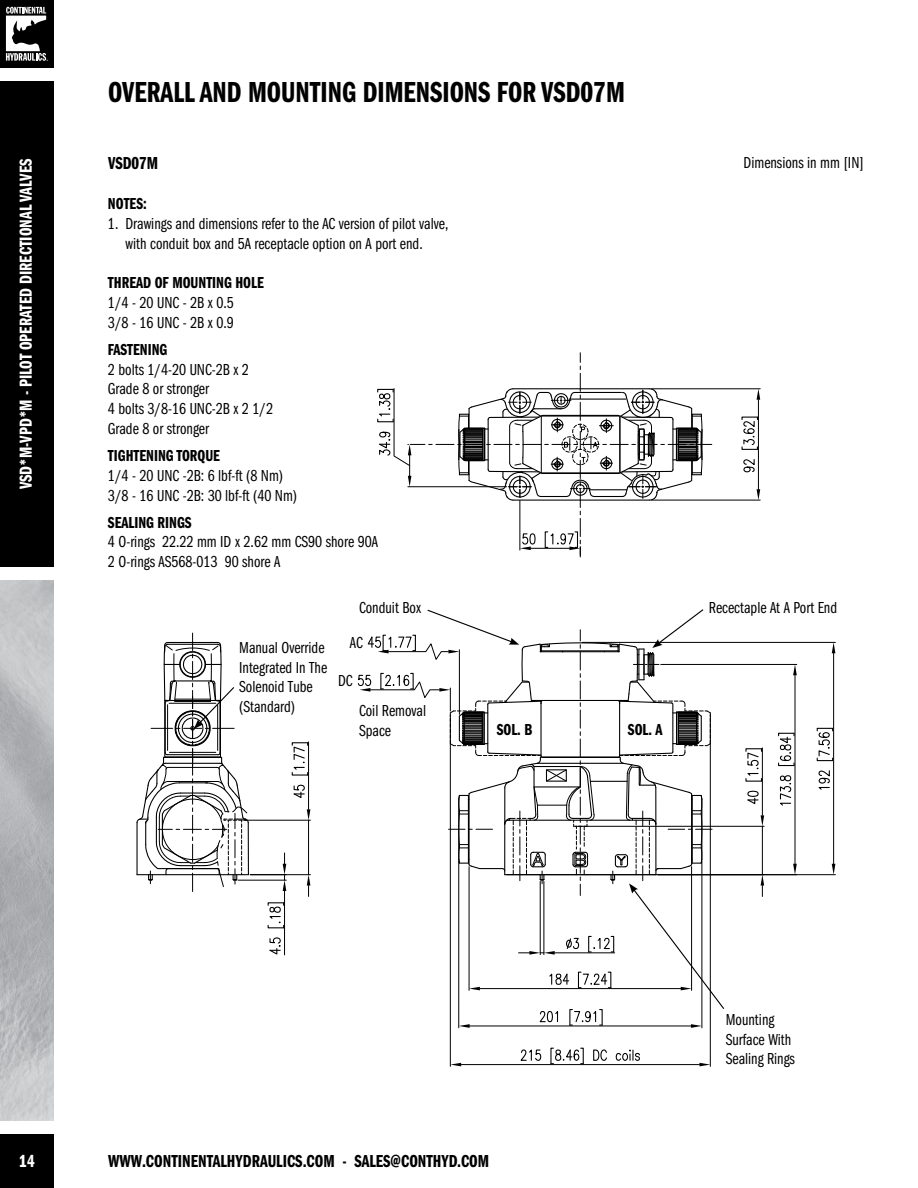
<style>
.page{position:relative;width:918px;height:1188px;background:#fff}
.page>*{position:absolute;margin:0;border:0;box-sizing:border-box;transform-origin:0 0}
.t1{font:30px "ITC Franklin Gothic Std Dm Cp";color:#000}
.t2{font:18px "ITC Franklin Gothic Std Dm Cp";color:#000}
.t3{font:18px "ITC Franklin Gothic Std Dm Cp";color:#fff}
.t4{font:16.5px/19.8px "ITC Franklin Gothic Std Bk Cp";color:#000}
.t5{font:16.5px "ITC Franklin Gothic Std Dm Cp";color:#000}
</style>
<div class="page">
<div style="left:0;top:81px;width:54px;height:486px;background:#000"></div>
<img style="left:0;top:580px;width:54px;height:540px">
<div style="left:0;top:1134px;width:54px;height:54px;background:#000"></div>
<div style="left:0;top:0;width:54px;height:68px;background:#000"></div>
<svg style="left:6px;top:7px;width:42px;height:54px"></svg>
<hr style="left:450px;top:715px;width:1px;height:351px;background:#000">
<hr style="left:710px;top:715px;width:1px;height:351px;background:#000">
<hr style="left:461px;top:1064px;width:238px;height:1px;background:#000">
<svg style="left:450px;top:1063px;width:11px;height:3px"></svg>
<svg style="left:699px;top:1063px;width:11px;height:3px"></svg>
<svg style="left:520px;top:1049px;width:22px;height:12px"></svg>
<svg style="left:550px;top:1047px;width:34px;height:18px"></svg>
<svg style="left:593px;top:1049px;width:14px;height:12px"></svg>
<svg style="left:615px;top:1050px;width:25px;height:11px"></svg>
<hr style="left:658px;top:874px;width:177px;height:1px;background:#000">
<hr style="left:582px;top:642px;width:253px;height:1px;background:#000">
<hr style="left:833px;top:653px;width:1px;height:211px;background:#000">
<svg style="left:832px;top:864px;width:3px;height:11px"></svg>
<svg style="left:832px;top:642px;width:3px;height:11px"></svg>
<svg style="left:818px;top:770px;width:12px;height:20px"></svg>
<svg style="left:816px;top:727px;width:18px;height:35px"></svg>
<hr style="left:661px;top:664px;width:136px;height:1px;background:#000">
<hr style="left:795px;top:675px;width:1px;height:189px;background:#000">
<svg style="left:793px;top:864px;width:4px;height:10px"></svg>
<svg style="left:793px;top:664px;width:4px;height:11px"></svg>
<svg style="left:779px;top:775px;width:13px;height:31px"></svg>
<svg style="left:778px;top:732px;width:17px;height:35px"></svg>
<hr style="left:250px;top:874px;width:60px;height:1px;background:#000">
<hr style="left:244px;top:820px;width:66px;height:1px;background:#000">
<hr style="left:308px;top:742px;width:1px;height:67px;background:#000">
<hr style="left:308px;top:820px;width:1px;height:55px;background:#000">
<svg style="left:307px;top:875px;width:3px;height:21px"></svg>
<svg style="left:307px;top:809px;width:3px;height:11px"></svg>
<svg style="left:293px;top:784px;width:12px;height:14px"></svg>
<svg style="left:291px;top:742px;width:18px;height:34px"></svg>
<hr style="left:575px;top:826px;width:189px;height:1px;background:#000">
<hr style="left:762px;top:748px;width:1px;height:67px;background:#000">
<hr style="left:762px;top:826px;width:1px;height:49px;background:#000">
<svg style="left:761px;top:875px;width:3px;height:21px"></svg>
<svg style="left:761px;top:815px;width:3px;height:11px"></svg>
<svg style="left:747px;top:790px;width:12px;height:14px"></svg>
<svg style="left:745px;top:748px;width:18px;height:34px"></svg>
<hr style="left:652px;top:500px;width:108px;height:1px;background:#000">
<hr style="left:652px;top:389px;width:108px;height:1px;background:#000">
<hr style="left:758px;top:400px;width:1px;height:89px;background:#000">
<svg style="left:757px;top:489px;width:3px;height:11px"></svg>
<svg style="left:757px;top:389px;width:3px;height:11px"></svg>
<svg style="left:743px;top:459px;width:12px;height:14px"></svg>
<svg style="left:741px;top:416px;width:18px;height:34px"></svg>
<hr style="left:238px;top:880px;width:48px;height:1px;background:#000">
<hr style="left:284px;top:891px;width:1px;height:64px;background:#000">
<svg style="left:283px;top:853px;width:3px;height:38px"></svg>
<svg style="left:269px;top:937px;width:12px;height:18px"></svg>
<svg style="left:267px;top:902px;width:17px;height:27px"></svg>
<svg style="left:377px;top:353px;width:335px;height:204px"></svg>
<svg style="left:136px;top:633px;width:113px;height:259px"></svg>
<svg style="left:357px;top:609px;width:368px;height:419px"></svg>
<p class="t3" style="left:16px;top:489px;width:332px;rotate:-90deg">VSD*M-VPD*M - PILOT OPERATED DIRECTIONAL VALVES</p>
<h1 class="t1" style="left:108px;top:75px;width:518px">OVERALL AND MOUNTING DIMENSIONS FOR VSD07M</h1>
<p class="t2" style="left:108px;top:153px;width:52px">VSD07M</p>
<p class="t4" style="left:744px;top:153px;width:122px">Dimensions in mm [IN]</p>
<p class="t5" style="left:108px;top:194px;width:40px">NOTES:</p>
<p class="t4" style="left:108px;top:214px;width:342px;text-align:center">1. Drawings and dimensions refer to the AC version of pilot valve, with conduit box and 5A receptacle option on A port end.</p>
<p class="t5" style="left:108px;top:274px;width:157px">THREAD OF MOUNTING HOLE</p>
<p class="t4" style="left:108px;top:293px;width:127px">1/4 - 20 UNC - 2B x 0.5<br>3/8 - 16 UNC - 2B x 0.9</p>
<p class="t5" style="left:108px;top:340px;width:61px">FASTENING</p>
<p class="t4" style="left:108px;top:359px;width:167px">2 bolts 1/4-20 UNC-2B x 2<br>Grade 8 or stronger<br>4 bolts 3/8-16 UNC-2B x 2 1/2<br>Grade 8 or stronger</p>
<p class="t5" style="left:108px;top:446px;width:114px">TIGHTENING TORQUE</p>
<p class="t4" style="left:108px;top:466px;width:191px">1/4 - 20 UNC -2B: 6 lbf-ft (8 Nm)<br>3/8 - 16 UNC -2B: 30 lbf-ft (40 Nm)</p>
<p class="t5" style="left:108px;top:513px;width:85px">SEALING RINGS</p>
<p class="t4" style="left:108px;top:532px;width:272px">4 O-rings 22.22 mm ID x 2.62 mm CS90 shore 90A<br>2 O-rings AS568-013 90 shore A</p>
<p class="t4" style="left:350px;top:591px;width:73px;line-height:34.7px;text-indent:9px">Conduit Box<br>AC</p>
<p class="t4" style="left:338px;top:671px;width:16px">DC</p>
<p class="t4" style="left:239px;top:638px;width:89px">Manual Override<br>Integrated In The<br>Solenoid Tube (Standard)</p>
<p class="t4" style="left:359px;top:701px;width:69px">Coil Removal<br>Space</p>
<p class="t5" style="left:497px;top:720px;width:37px">SOL. B</p>
<p class="t5" style="left:628px;top:720px;width:36px">SOL. A</p>
<p class="t4" style="left:709px;top:598px;width:130px">Recectaple At A Port End</p>
<p class="t4" style="left:726px;top:1010px;width:71px">Mounting<br>Surface With<br>Sealing Rings</p>
<p class="t3" style="left:19px;top:1151px;width:17px">14</p>
<p class="t2" style="left:108px;top:1151px;width:383px">WWW.CONTINENTALHYDRAULICS.COM - SALES@CONTHYD.COM</p>
</div>
